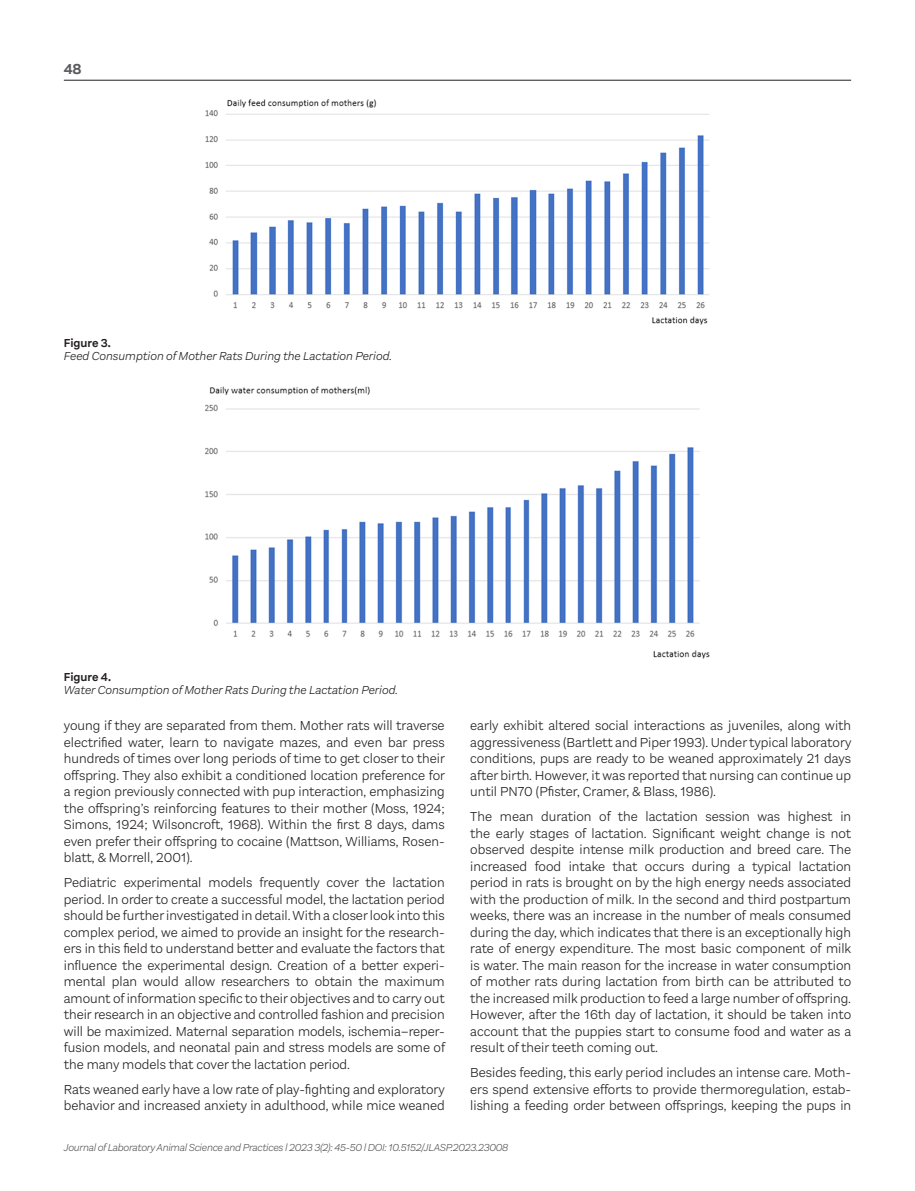
<style>
.page{position:relative;width:915px;height:1191px;background:#fff}
.page>*{position:absolute;margin:0;border:0;box-sizing:border-box;transform-origin:0 0}
.t1{font:700 15px "Aestetico";color:#5a5a5d}
.t2{font:300 13.5px/16.5px "Aestetico";color:#231f20;text-align:justify}
.t3{font:italic 300 12px "Aestetico";color:#231f20}
.t4{font:600 12px "Aestetico";color:#231f20}
.t5{font:italic 300 10.5px "Aestetico";letter-spacing:-.025em;color:#5a5a5d}
</style>
<div class="page">
<hr style="left:64px;top:80px;width:786px;height:1px;background:#231f20">
<img style="left:205px;top:99px;width:504px;height:226px">
<img style="left:205px;top:386px;width:505px;height:273px">
<p class="t1" style="left:64px;top:60px;width:19px">48</p>
<p class="t4" style="left:64px;top:336px;width:49px">Figure 3.</p>
<p class="t3" style="left:64px;top:350px;width:329px">Feed Consumption of Mother Rats During the Lactation Period.</p>
<p class="t4" style="left:64px;top:670px;width:49px">Figure 4.</p>
<p class="t3" style="left:64px;top:683px;width:335px">Water Consumption of Mother Rats During the Lactation Period.</p>
<p class="t2" style="left:64px;top:717px;width:382px">young if they are separated from them. Mother rats will traverse electrified water, learn to navigate mazes, and even bar press hundreds of times over long periods of time to get closer to their offspring. They also exhibit a conditioned location preference for a region previously connected with pup interaction, emphasizing the offspring’s reinforcing features to their mother (Moss, 1924; Simons, 1924; Wilsoncroft, 1968). Within the first 8 days, dams even prefer their offspring to cocaine (Mattson, Williams, Rosen&shy;blatt, &amp; Morrell, 2001).</p>
<p class="t2" style="left:64px;top:874px;width:382px">Pediatric experimental models frequently cover the lactation period. In order to create a successful model, the lactation period should be further investigated in detail. With a closer look into this complex period, we aimed to provide an insight for the research&shy;ers in this field to understand better and evaluate the factors that influence the experimental design. Creation of a better experi&shy;mental plan would allow researchers to obtain the maximum amount of information specific to their objectives and to carry out their research in an objective and controlled fashion and precision will be maximized. Maternal separation models, ischemia–reper&shy;fusion models, and neonatal pain and stress models are some of the many models that cover the lactation period.</p>
<p class="t2" style="left:64px;top:1081px;width:382px">Rats weaned early have a low rate of play-fighting and exploratory behavior and increased anxiety in adulthood, while mice weaned</p>
<p class="t2" style="left:470px;top:717px;width:382px">early exhibit altered social interactions as juveniles, along with aggressiveness (Bartlett and Piper 1993). Under typical laboratory conditions, pups are ready to be weaned approximately 21 days after birth. However, it was reported that nursing can continue up until PN70 (Pfister, Cramer, &amp; Blass, 1986).</p>
<p class="t2" style="left:470px;top:808px;width:382px">The mean duration of the lactation session was highest in the early stages of lactation. Significant weight change is not observed despite intense milk production and breed care. The increased food intake that occurs during a typical lactation period in rats is brought on by the high energy needs associated with the production of milk. In the second and third postpartum weeks, there was an increase in the number of meals consumed during the day, which indicates that there is an exceptionally high rate of energy expenditure. The most basic component of milk is water. The main reason for the increase in water consumption of mother rats during lactation from birth can be attributed to the increased milk production to feed a large number of offspring.<br>However, after the 16th day of lactation, it should be taken into account that the puppies start to consume food and water as a result of their teeth coming out.</p>
<p class="t2" style="left:470px;top:1064px;width:382px">Besides feeding, this early period includes an intense care. Moth&shy;ers spend extensive efforts to provide thermoregulation, estab&shy;lishing a feeding order between offsprings, keeping the pups in</p>
<p class="t5" style="left:64px;top:1141px;width:446px">Journal of Laboratory Animal Science and Practices l 2023 3(2): 45-50 l DOI: 10.5152/JLASP.2023.23008</p>
</div>
